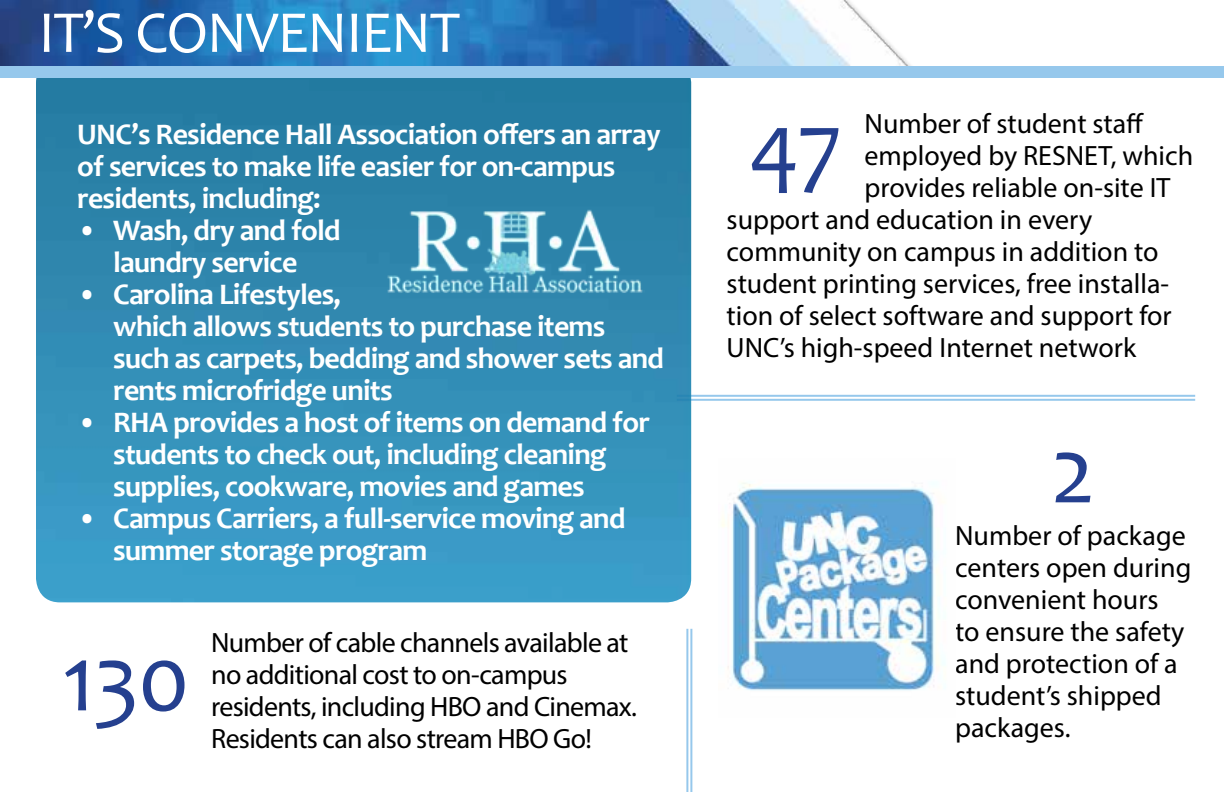
<style>
.page{position:relative;width:1224px;height:792px;background:#fff}
.page>*{position:absolute;margin:0;border:0;box-sizing:border-box;transform-origin:0 0}
.t1{font:96px "Candara";color:#25408f}
.t2{font:60px "Candara";letter-spacing:-.025em;color:#fff}
.t3{font:700 30px/32px "Candara";letter-spacing:-.025em;color:#fff}
.t4{font:28px/32px "Myriad Pro";color:#000}
.t5{font:28px/32px "Myriad Pro";letter-spacing:-.025em;color:#000}
</style>
<div class="page">
<hr style="left:690px;top:629px;width:2px;height:163px;background:#96c8ec">
<hr style="left:686px;top:629px;width:2px;height:163px;background:#96c8ec">
<hr style="left:677px;top:399px;width:518px;height:2px;background:#96c8ec">
<hr style="left:677px;top:395px;width:518px;height:2px;background:#96c8ec">
<img style="left:36px;top:78px;width:655px;height:524px">
<img style="left:0;top:0;width:911px;height:66px">
<div style="left:0;top:66px;width:1224px;height:12px;background:#96c8ec"></div>
<img style="left:385px;top:197px;width:259px;height:103px">
<img style="left:721px;top:483px;width:224px;height:208px">
<h2 class="t2" style="left:38px;top:-5px;width:423px">IT’S CONVENIENT</h2>
<p class="t3" style="left:77px;top:118px;width:585px">UNC’s Residence Hall Association offers an array of services to make life easier for on-campus residents, including:</p>
<p class="t3" style="left:77px;top:214px;width:265px;text-align:center">• Wash, dry and fold laundry service</p>
<p class="t3" style="left:113px;top:278px;width:552px;text-indent:-36px">• Carolina Lifestyles,<br>which allows students to purchase items such as carpets, bedding and shower sets and rents microfridge units</p>
<p class="t3" style="left:113px;top:406px;width:538px;text-indent:-36px">• RHA provides a host of items on demand for students to check out, including cleaning supplies, cookware, movies and games</p>
<p class="t3" style="left:113px;top:502px;width:514px;text-indent:-36px">• Campus Carriers, a full-service moving and summer storage program</p>
<h1 class="t1" style="left:62px;top:619px;width:130px">130</h1>
<p class="t5" style="left:211px;top:626px;width:427px">Number of cable channels available at no additional cost to on-campus residents, including HBO and Cinemax.<br>Residents can also stream HBO Go!</p>
<p class="t4" style="left:865px;top:107px;width:281px">Number of student staff</p>
<p class="t4" style="left:865px;top:139px;width:330px">employed by RESNET, which</p>
<p class="t4" style="left:865px;top:171px;width:307px">provides reliable on-site IT</p>
<p class="t4" style="left:727px;top:203px;width:367px">support and education in every</p>
<p class="t4" style="left:727px;top:235px;width:434px">community on campus in addition to</p>
<p class="t4" style="left:727px;top:267px;width:444px">student printing services, free installa-</p>
<p class="t4" style="left:727px;top:299px;width:447px">tion of select software and support for</p>
<p class="t4" style="left:727px;top:331px;width:411px">UNC’s high-speed Internet network</p>
<h1 class="t1" style="left:749px;top:86px;width:96px">47</h1>
<h1 class="t1" style="left:1051px;top:411px;width:46px">2</h1>
<p class="t4" style="left:955px;top:519px;width:238px">Number of package centers open during convenient hours<br>to ensure the safety and protection of a student’s shipped packages.</p>
</div>
